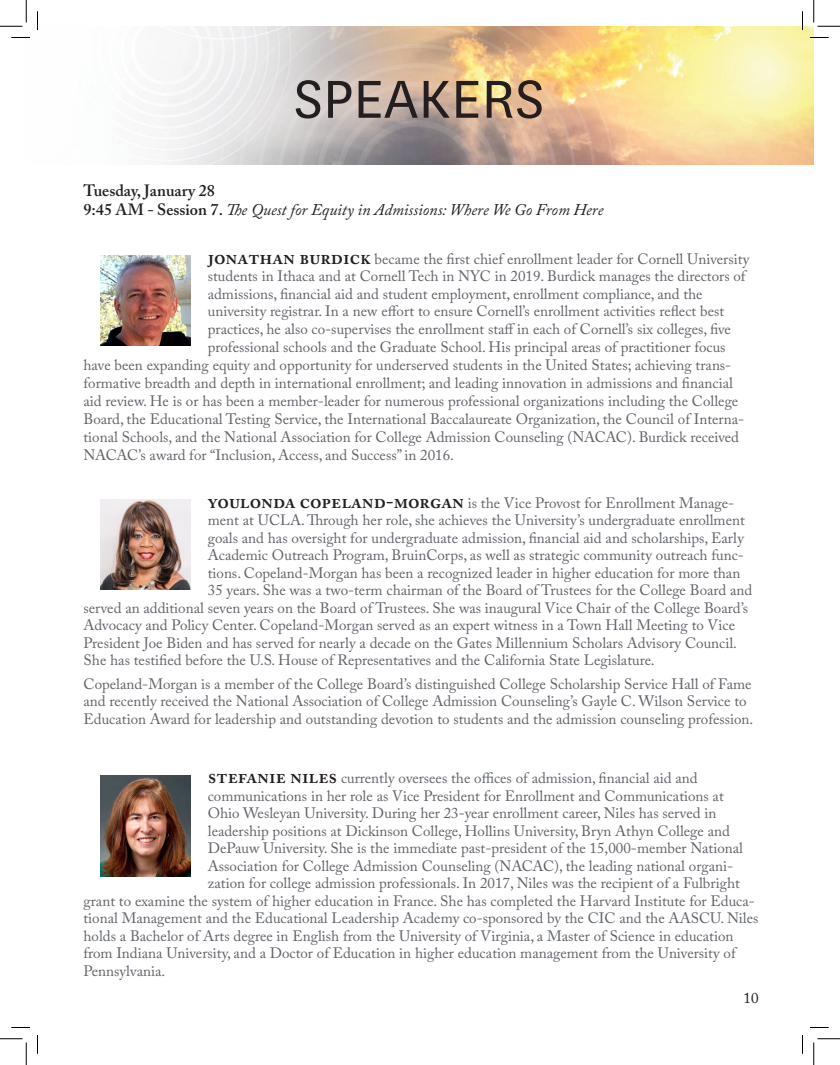
<style>
.page{position:relative;width:840px;height:1065px;background:#fff}
.page>*{position:absolute;margin:0;border:0;box-sizing:border-box;transform-origin:0 0}
.t1{font:62.5px "National";color:#231f20}
.t2{font:italic 16.25px "Adobe Caslon Pro";color:#231f20}
.t3{font:600 16.25px "Adobe Caslon Pro";color:#231f20}
.t4{font:15px/17.5px "Adobe Caslon Pro";color:#5f6369}
.t5{font:15px "Adobe Caslon Pro";color:#231f20}
.s1{font-weight:600;font-style:normal}
.s2{font-weight:600;font-size:20px;color:#231f20}
</style>
<div class="page">
<img style="left:101px;top:776px;width:90px;height:101px">
<img style="left:101px;top:255px;width:90px;height:90px">
<img style="left:151px;top:26px;width:663px;height:138px">
<img style="left:101px;top:499px;width:90px;height:90px">
<svg style="left:11px;top:37px;width:19px;height:1px"></svg>
<svg style="left:810px;top:37px;width:19px;height:1px"></svg>
<svg style="left:11px;top:1027px;width:19px;height:1px"></svg>
<svg style="left:810px;top:1027px;width:19px;height:1px"></svg>
<svg style="left:37px;top:11px;width:1px;height:19px"></svg>
<svg style="left:37px;top:1035px;width:1px;height:19px"></svg>
<svg style="left:802px;top:11px;width:1px;height:19px"></svg>
<svg style="left:802px;top:1035px;width:1px;height:19px"></svg>
<svg style="left:0;top:0;width:27px;height:27px"></svg>
<svg style="left:0;top:1039px;width:27px;height:26px"></svg>
<svg style="left:814px;top:0;width:26px;height:27px"></svg>
<svg style="left:814px;top:1039px;width:26px;height:26px"></svg>
<p class="t1" style="left:294px;top:58px;width:252px">SPEAKERS</p>
<p class="t3" style="left:84px;top:181px;width:133px">Tuesday, January 28</p>
<p class="t2" style="left:84px;top:200px;width:522px"><span class="s1">9:45 AM - Session 7.</span> The Quest for Equity in Admissions: Where We Go From Here</p>
<p class="t4" style="left:208px;top:250px;width:543px"><span class="s2">JoNATHAN BURDICK</span> became the first chief enrollment leader for Cornell University students in Ithaca and at Cornell Tech in NYC in 2019. Burdick manages the directors of admissions, financial aid and student employment, enrollment compliance, and the</p>
<p class="t4" style="left:208px;top:302px;width:518px">university registrar. In a new effort to ensure Cornell’s enrollment activities reflect best</p>
<p class="t4" style="left:208px;top:320px;width:525px">practices, he also co-supervises the enrollment staff in each of Cornell’s six colleges, five</p>
<p class="t4" style="left:208px;top:338px;width:519px">professional schools and the Graduate School. His principal areas of practitioner focus</p>
<p class="t4" style="left:84px;top:356px;width:649px">have been expanding equity and opportunity for underserved students in the United States; achieving trans-</p>
<p class="t4" style="left:84px;top:374px;width:651px">formative breadth and depth in international enrollment; and leading innovation in admissions and financial</p>
<p class="t4" style="left:84px;top:392px;width:656px">aid review. He is or has been a member-leader for numerous professional organizations including the College</p>
<p class="t4" style="left:84px;top:410px;width:662px">Board, the Educational Testing Service, the International Baccalaureate Organization, the Council of Interna-</p>
<p class="t4" style="left:84px;top:428px;width:657px">tional Schools, and the National Association for College Admission Counseling (NACAC). Burdick received</p>
<p class="t4" style="left:84px;top:446px;width:372px">NACAC’s award for “Inclusion, Access, and Success” in 2016.</p>
<p class="t4" style="left:208px;top:494px;width:528px"><span class="s2">youlonda copeland-morgan</span> is the Vice Provost for Enrollment Manage-</p>
<p class="t4" style="left:208px;top:511px;width:539px">ment at UCLA. Through her role, she achieves the University’s undergraduate enrollment</p>
<p class="t4" style="left:208px;top:529px;width:538px">goals and has oversight for undergraduate admission, financial aid and scholarships, Early</p>
<p class="t4" style="left:208px;top:546px;width:538px">Academic Outreach Program, BruinCorps, as well as strategic community outreach func-</p>
<p class="t4" style="left:208px;top:564px;width:534px">tions. Copeland-Morgan has been a recognized leader in higher education for more than</p>
<p class="t4" style="left:208px;top:581px;width:546px">35 years. She was a two-term chairman of the Board of Trustees for the College Board and</p>
<p class="t4" style="left:84px;top:599px;width:666px">served an additional seven years on the Board of Trustees. She was inaugural Vice Chair of the College Board’s</p>
<p class="t4" style="left:84px;top:616px;width:653px">Advocacy and Policy Center. Copeland-Morgan served as an expert witness in a Town Hall Meeting to Vice</p>
<p class="t4" style="left:84px;top:634px;width:655px">President Joe Biden and has served for nearly a decade on the Gates Millennium Scholars Advisory Council.</p>
<p class="t4" style="left:84px;top:651px;width:573px">She has testified before the U.S. House of Representatives and the California State Legislature.</p>
<p class="t4" style="left:84px;top:675px;width:671px">Copeland-Morgan is a member of the College Board’s distinguished College Scholarship Service Hall of Fame and recently received the National Association of College Admission Counseling’s Gayle C. Wilson Service to<br>Education Award for leadership and outstanding devotion to students and the admission counseling profession.</p>
<p class="t4" style="left:208px;top:769px;width:491px"><span class="s2">Stefanie niles</span> currently oversees the offices of admission, financial aid and</p>
<p class="t4" style="left:208px;top:787px;width:518px">communications in her role as Vice President for Enrollment and Communications at</p>
<p class="t4" style="left:208px;top:804px;width:510px">Ohio Wesleyan University. During her 23-year enrollment career, Niles has served in</p>
<p class="t4" style="left:208px;top:822px;width:524px">leadership positions at Dickinson College, Hollins University, Bryn Athyn College and</p>
<p class="t4" style="left:208px;top:839px;width:537px">DePauw University. She is the immediate past-president of the 15,000-member National</p>
<p class="t4" style="left:208px;top:857px;width:527px">Association for College Admission Counseling (NACAC), the leading national organi-</p>
<p class="t4" style="left:208px;top:874px;width:534px">zation for college admission professionals. In 2017, Niles was the recipient of a Fulbright</p>
<p class="t4" style="left:84px;top:892px;width:673px">grant to examine the system of higher education in France. She has completed the Harvard Institute for Educa-</p>
<p class="t4" style="left:84px;top:909px;width:676px">tional Management and the Educational Leadership Academy co-sponsored by the CIC and the AASCU. Niles</p>
<p class="t4" style="left:84px;top:927px;width:651px">holds a Bachelor of Arts degree in English from the University of Virginia, a Master of Science in education</p>
<p class="t4" style="left:84px;top:944px;width:654px">from Indiana University, and a Doctor of Education in higher education management from the University of</p>
<p class="t4" style="left:84px;top:962px;width:83px">Pennsylvania.</p>
<p class="t5" style="left:744px;top:989px;width:16px">10</p>
</div>
